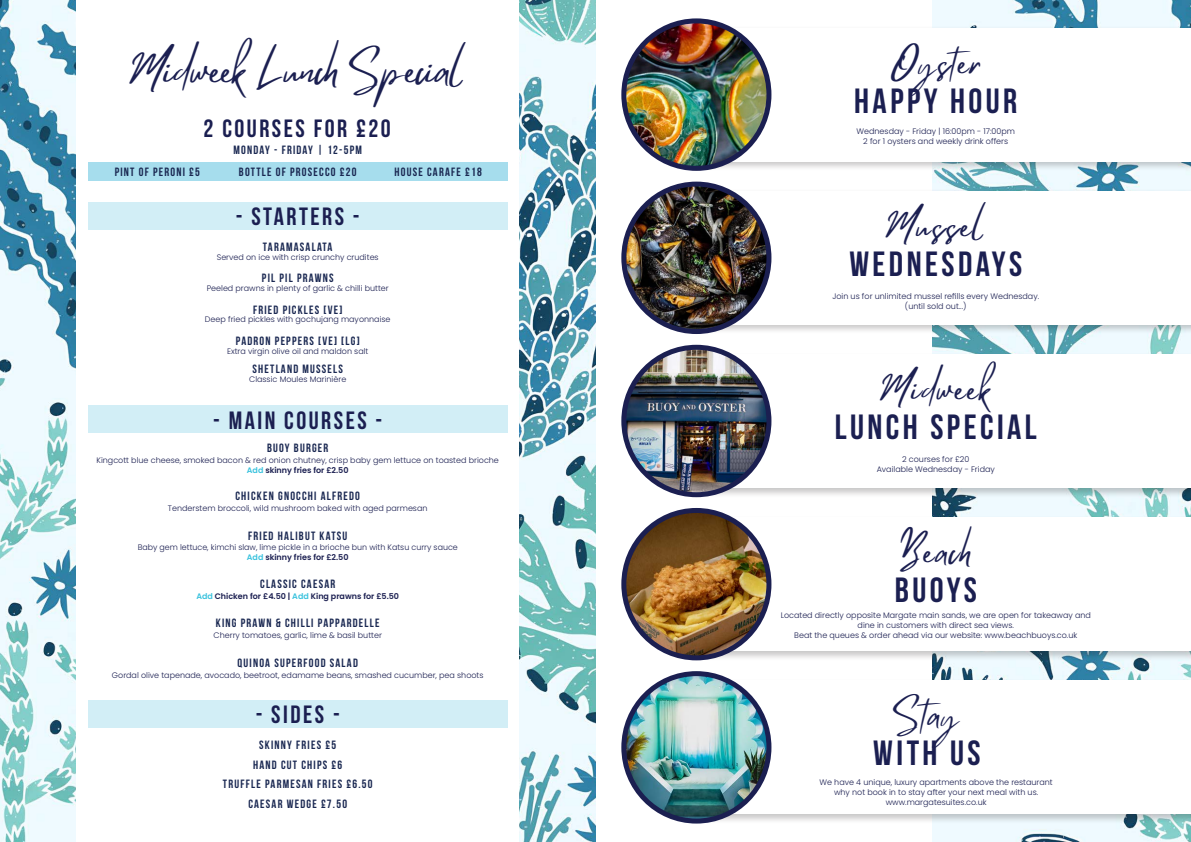
<style>
.page{position:relative;width:1191px;height:842px;background:#fff}
.page>*{position:absolute;margin:0;border:0;box-sizing:border-box;transform-origin:0 0}
.t1{font:40px "Mistrully";color:#1b1f51}
.t2{font:35px "Bebas Neue";letter-spacing:.1em;color:#1b1f51}
.t3{font:34px "Mistrully";letter-spacing:.055em;color:#1b1f51}
.t4{font:25px "Bebas Neue";letter-spacing:.1em;color:#1b1f51}
.t5{font:12px "Bebas Neue";letter-spacing:.1em;color:#192751}
.t6{font:300 8px/10px "Poppins";color:#1b1f51;text-align:center}
.t7{font:600 8px "Poppins";color:#1b1f51}
.s1{color:#3cc3de}
</style>
<div class="page">
<div style="left:88px;top:162px;width:419px;height:19px;background:#a6dded"></div>
<div style="left:88px;top:202px;width:419px;height:28px;background:#d2eef6"></div>
<div style="left:88px;top:406px;width:419px;height:27px;background:#d2eef6"></div>
<div style="left:88px;top:700px;width:419px;height:27px;background:#d2eef6"></div>
<img style="left:0;top:0;width:76px;height:842px">
<img style="left:520px;top:0;width:75px;height:842px">
<img style="left:932px;top:0;width:259px;height:842px">
<div style="left:691px;top:26px;width:500px;height:145px;background:#231f20;opacity:.25"></div>
<div style="left:693px;top:28px;width:498px;height:133px;background:#fff"></div>
<img style="left:626px;top:21px;width:143px;height:147px">
<div style="left:621px;top:18px;width:150px;height:153px;border:5px solid #1b1f51;border-radius:50%"></div>
<div style="left:691px;top:678px;width:500px;height:146px;background:#231f20;opacity:.25"></div>
<div style="left:693px;top:681px;width:498px;height:133px;background:#fff"></div>
<img style="left:624px;top:674px;width:145px;height:147px">
<div style="left:621px;top:671px;width:150px;height:152px;border:5px solid #1b1f51;border-radius:50%"></div>
<div style="left:691px;top:515px;width:500px;height:146px;background:#231f20;opacity:.25"></div>
<div style="left:693px;top:517px;width:498px;height:134px;background:#fff"></div>
<img style="left:625px;top:510px;width:144px;height:148px">
<div style="left:621px;top:508px;width:150px;height:152px;border:5px solid #1b1f51;border-radius:50%"></div>
<div style="left:691px;top:352px;width:500px;height:146px;background:#231f20;opacity:.25"></div>
<div style="left:693px;top:354px;width:498px;height:134px;background:#fff"></div>
<img style="left:625px;top:347px;width:144px;height:145px">
<div style="left:621px;top:345px;width:150px;height:152px;border:5px solid #1b1f51;border-radius:50%"></div>
<div style="left:691px;top:189px;width:500px;height:145px;background:#231f20;opacity:.25"></div>
<div style="left:693px;top:191px;width:498px;height:133px;background:#fff"></div>
<img style="left:625px;top:184px;width:144px;height:147px">
<div style="left:621px;top:182px;width:150px;height:152px;border:5px solid #1b1f51;border-radius:50%"></div>
<p class="t1" style="left:131px;top:44px;width:335px">Midweek Lunch Special</p>
<p class="t5" style="left:234px;top:143px;width:130px">MONDAY - FRIDAY | 12-5PM</p>
<p class="t4" style="left:204px;top:115px;width:189px">2 COURSES FOR £20</p>
<p class="t5" style="left:115px;top:166px;width:87px">PINT OF PERONI £5</p>
<p class="t5" style="left:239px;top:166px;width:119px">BOTTLE OF PROSECCO £20</p>
<p class="t5" style="left:394px;top:166px;width:89px">HOUSE CARAFE £18</p>
<p class="t4" style="left:236px;top:203px;width:125px">- STARTERS -</p>
<p class="t5" style="left:263px;top:240px;width:71px">TARAMASALATA</p>
<p class="t6" style="left:217px;top:252px;width:163px">Served on ice with crisp crunchy crudites</p>
<p class="t5" style="left:262px;top:272px;width:73px">PIL PIL PRAWNS</p>
<p class="t6" style="left:207px;top:283px;width:184px">Peeled prawns in plenty of garlic &amp; chilli butter</p>
<p class="t5" style="left:253px;top:303px;width:91px">FRIED PICKLES [VE]</p>
<p class="t6" style="left:205px;top:315px;width:187px">Deep fried pickles with gochujang mayonnaise</p>
<p class="t5" style="left:236px;top:334px;width:125px">PADRON PEPPERS [VE] [LG]</p>
<p class="t6" style="left:227px;top:346px;width:143px">Extra virgin olive oil and maldon salt</p>
<p class="t5" style="left:252px;top:362px;width:92px">SHETLAND MUSSELS</p>
<p class="t6" style="left:249px;top:374px;width:99px">Classic Moules Marinière</p>
<p class="t4" style="left:213px;top:406px;width:171px">- MAIN COURSES -</p>
<p class="t5" style="left:267px;top:441px;width:63px">BUOY BURGER</p>
<p class="t6" style="left:96px;top:455px;width:404px">Kingcott blue cheese, smoked bacon &amp; red onion chutney, crisp baby gem lettuce on toasted brioche</p>
<p class="t7" style="left:247px;top:465px;width:103px"><span class="s1">Add</span> skinny fries for £2.50</p>
<p class="t5" style="left:235px;top:489px;width:126px">CHICKEN GNOCCHI ALFREDO</p>
<p class="t6" style="left:168px;top:503px;width:261px">Tenderstem broccoli, wild mushroom baked with aged parmesan</p>
<p class="t5" style="left:248px;top:529px;width:101px">FRIED HALIBUT KATSU</p>
<p class="t6" style="left:138px;top:543px;width:322px">Baby gem lettuce, kimchi slaw, lime pickle in a brioche bun with Katsu curry sauce</p>
<p class="t7" style="left:247px;top:553px;width:103px"><span class="s1">Add</span> skinny fries for £2.50</p>
<p class="t5" style="left:260px;top:577px;width:77px">CLASSIC CAESAR</p>
<p class="t7" style="left:196px;top:591px;width:204px"><span class="s1">Add</span> Chicken for £4.50 | <span class="s1">Add</span> King prawns for £5.50</p>
<p class="t5" style="left:216px;top:617px;width:165px">KING PRAWN &amp; CHILLI PAPPARDELLE</p>
<p class="t6" style="left:213px;top:631px;width:170px">Cherry tomatoes, garlic, lime &amp; basil butter</p>
<p class="t5" style="left:238px;top:656px;width:122px">QUINOA SUPERFOOD SALAD</p>
<p class="t6" style="left:112px;top:670px;width:373px">Gordal olive tapenade, avocado, beetroot, edamame beans, smashed cucumber, pea shoots</p>
<p class="t4" style="left:256px;top:700px;width:86px">- SIDES -</p>
<p class="t5" style="left:259px;top:738px;width:78px">SKINNY FRIES £5</p>
<p class="t5" style="left:253px;top:758px;width:91px">HAND CUT CHIPS £6</p>
<p class="t5" style="left:223px;top:778px;width:151px">TRUFFLE PARMESAN FRIES £6.50</p>
<p class="t5" style="left:248px;top:797px;width:100px">CAESAR WEDGE £7.50</p>
<p class="t3" style="left:889px;top:41px;width:94px">Oyster</p>
<p class="t2" style="left:854px;top:81px;width:165px">HAPPY HOUR</p>
<p class="t6" style="left:856px;top:126px;width:160px">Wednesday - Friday | 16:00pm - 17:00pm</p>
<p class="t6" style="left:863px;top:136px;width:146px">2 for 1 oysters and weekly drink offers</p>
<p class="t3" style="left:886px;top:204px;width:100px">Mussel</p>
<p class="t2" style="left:849px;top:244px;width:174px">WEDNESDAYS</p>
<p class="t6" style="left:832px;top:291px;width:208px">Join us for unlimited mussel refills every Wednesday.</p>
<p class="t6" style="left:905px;top:301px;width:63px">(until sold out...)</p>
<p class="t3" style="left:881px;top:367px;width:110px">Midweek</p>
<p class="t2" style="left:834px;top:408px;width:204px">LUNCH SPECIAL</p>
<p class="t6" style="left:902px;top:454px;width:69px">2 courses for £20</p>
<p class="t6" style="left:876px;top:464px;width:120px">Available Wednesday - Friday</p>
<p class="t3" style="left:900px;top:530px;width:73px">Beach</p>
<p class="t2" style="left:894px;top:571px;width:84px">BUOYS</p>
<p class="t6" style="left:780px;top:610px;width:312px">Located directly opposite Margate main sands, we are open for takeaway and dine in customers with direct sea views.</p>
<p class="t6" style="left:794px;top:630px;width:284px">Beat the queues &amp; order ahead via our website: www.beachbuoys.co.uk</p>
<p class="t3" style="left:895px;top:694px;width:66px">Stay</p>
<p class="t2" style="left:873px;top:734px;width:109px">WITH US</p>
<p class="t6" style="left:819px;top:777px;width:235px">We have 4 unique, luxury apartments above the restaurant</p>
<p class="t6" style="left:834px;top:787px;width:206px">why not book in to stay after your next meal with us.</p>
<p class="t6" style="left:885px;top:797px;width:102px">www.margatesuites.co.uk</p>
</div>
